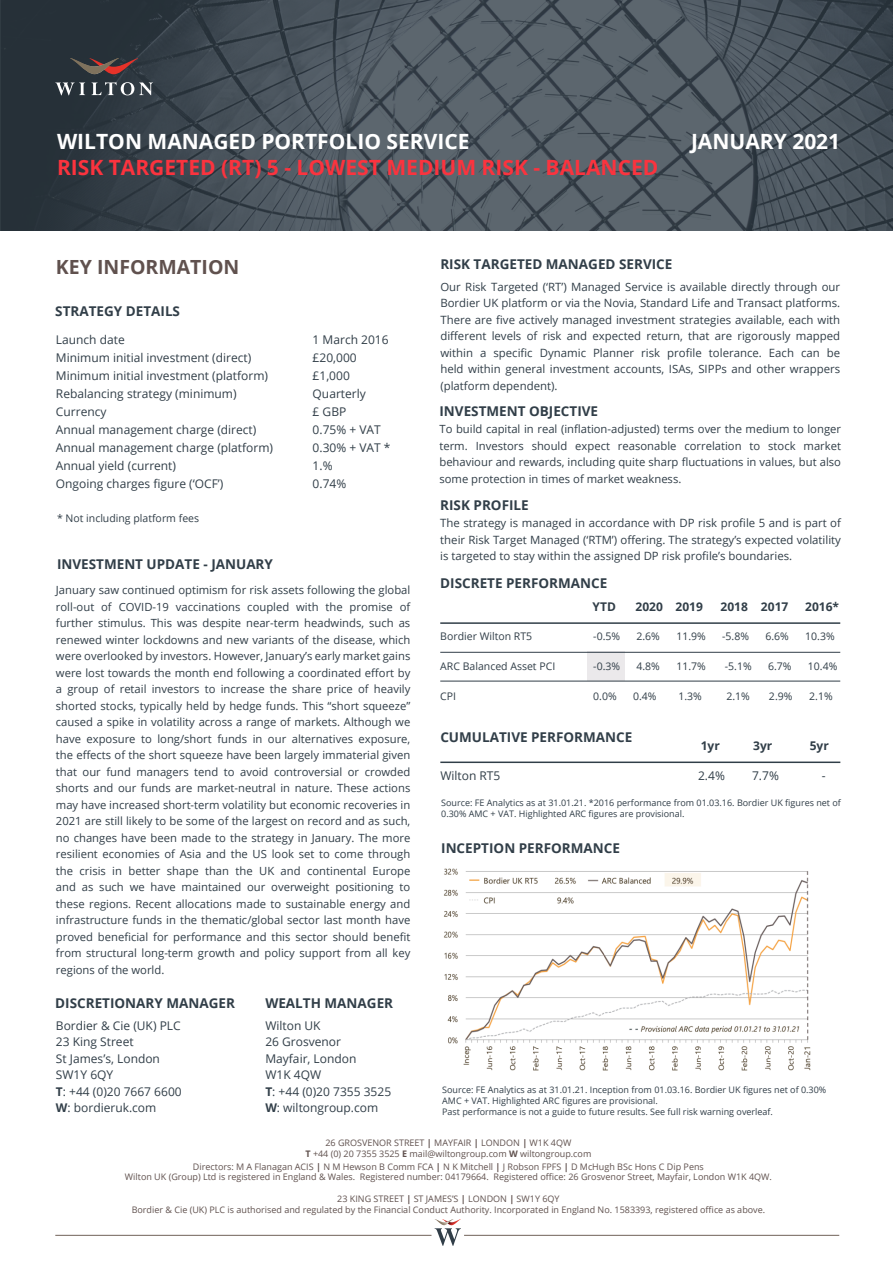
<style>
.page{position:relative;width:893px;height:1263px;background:#fff}
.page>*{position:absolute;margin:0;border:0;box-sizing:border-box;transform-origin:0 0}
.t1{font:700 21px "Open Sans";color:#fb333e}
.t2{font:700 21px "Open Sans";color:#fff}
.t3{font:700 19.5px "Open Sans";color:#60514e}
.t4{font:700 13.5px "Open Sans";color:#313e48}
.t5{font:12px/18px "Open Sans";color:#313e48}
.t6{font:700 12px "Open Sans";color:#313e48}
.t7{font:11.4px/16.5px "Open Sans";color:#313e48;text-align:justify}
.t8{font:11.25px/16.5px "Open Sans";color:#313e48;text-align:justify}
.t9{font:10.5px "Open Sans";color:#313e48}
.t10{font:9px "Open Sans";color:#60514e}
.t11{font:9px/10.8px "Open Sans";color:#313e48}
.s1{font-weight:700}
</style>
<div class="page">
<div style="left:587px;top:651px;width:37px;height:30px;background:#ebe9eb"></div>
<hr style="left:55px;top:1235px;width:376px;height:1px;background:#716259">
<hr style="left:464px;top:1235px;width:375px;height:1px;background:#716259">
<svg style="left:435px;top:1219px;width:26px;height:27px"></svg>
<hr style="left:440px;top:622px;width:400px;height:2px;background:#313e48">
<hr style="left:440px;top:652px;width:400px;height:1px;background:#313e48">
<hr style="left:440px;top:681px;width:400px;height:1px;background:#313e48">
<hr style="left:440px;top:761px;width:400px;height:2px;background:#313e48">
<img style="left:444px;top:868px;width:367px;height:203px">
<svg style="left:0;top:0;width:893px;height:230px;background:#475159"></svg>
<svg style="left:70px;top:58px;width:68px;height:16px"></svg>
<svg style="left:55px;top:83px;width:30px;height:12px"></svg>
<svg style="left:92px;top:82px;width:61px;height:13px"></svg>
<p class="t2" style="left:57px;top:127px;width:414px">WILTON MANAGED PORTFOLIO SERVICE</p>
<p class="t1" style="left:57px;top:152px;width:603px">RISK TARGETED (RT) 5 - LOWEST MEDIUM RISK - BALANCED</p>
<p class="t2" style="left:691px;top:127px;width:151px">JANUARY 2021</p>
<p class="t3" style="left:56px;top:253px;width:185px">KEY INFORMATION</p>
<p class="t4" style="left:55px;top:302px;width:126px">STRATEGY DETAILS</p>
<p class="t5" style="left:56px;top:330px;width:70px">Launch date</p>
<p class="t5" style="left:56px;top:348px;width:197px">Minimum initial investment (direct)</p>
<p class="t5" style="left:56px;top:366px;width:214px">Minimum initial investment (platform)</p>
<p class="t5" style="left:56px;top:384px;width:182px">Rebalancing strategy (minimum)</p>
<p class="t5" style="left:56px;top:402px;width:52px">Currency</p>
<p class="t5" style="left:56px;top:420px;width:202px">Annual management charge (direct)</p>
<p class="t5" style="left:56px;top:438px;width:219px">Annual management charge (platform)<br>Annual yield (current)</p>
<p class="t5" style="left:56px;top:474px;width:169px">Ongoing charges figure (‘OCF’)</p>
<p class="t9" style="left:57px;top:511px;width:144px">* Not including platform fees</p>
<p class="t4" style="left:57px;top:554px;width:217px">INVESTMENT UPDATE - JANUARY</p>
<p class="t5" style="left:313px;top:330px;width:78px">1 March 2016 £20,000</p>
<p class="t5" style="left:313px;top:366px;width:39px">£1,000</p>
<p class="t5" style="left:313px;top:384px;width:55px">Quarterly</p>
<p class="t5" style="left:313px;top:402px;width:35px">£ GBP</p>
<p class="t5" style="left:313px;top:420px;width:79px">0.75% + VAT<br>0.30% + VAT *<br>1.%</p>
<p class="t5" style="left:313px;top:474px;width:35px">0.74%</p>
<p class="t8" style="left:56px;top:581px;width:356px">January saw continued optimism for risk assets following the global roll-out of COVID-19 vaccinations coupled with the promise of further stimulus. This was despite near-term headwinds, such as renewed winter lockdowns and new variants of the disease, which were overlooked by investors. However, January’s early market gains were lost towards the month end following a coordinated effort by a group of retail investors to increase the share price of heavily shorted stocks, typically held by hedge funds. This “short squeeze” caused a spike in volatility across a range of markets. Although we have exposure to long/short funds in our alternatives exposure, the effects of the short squeeze have been largely immaterial given that our fund managers tend to avoid controversial or crowded shorts and our funds are market-neutral in nature. These actions may have increased short-term volatility but economic recoveries in 2021 are still likely to be some of the largest on record and as such, no changes have been made to the strategy in January. The more resilient economies of Asia and the US look set to come through the crisis in better shape than the UK and continental Europe and as such we have maintained our overweight positioning to these regions. Recent allocations made to sustainable energy and infrastructure funds in the thematic/global sector last month have proved beneficial for performance and this sector should benefit from structural long-term growth and policy support from all key regions of the world.</p>
<p class="t4" style="left:55px;top:994px;width:181px">DISCRETIONARY MANAGER</p>
<p class="t4" style="left:265px;top:994px;width:129px">WEALTH MANAGER</p>
<p class="t4" style="left:440px;top:255px;width:234px">RISK TARGETED MANAGED SERVICE</p>
<p class="t7" style="left:440px;top:278px;width:401px">Our Risk Targeted (‘RT’) Managed Service is available directly through our Bordier UK platform or via the Novia, Standard Life and Transact platforms.<br>There are five actively managed investment strategies available, each with different levels of risk and expected return, that are rigorously mapped within a specific Dynamic Planner risk profile tolerance. Each can be held within general investment accounts, ISAs, SIPPs and other wrappers (platform dependent).</p>
<p class="t4" style="left:439px;top:401px;width:160px">INVESTMENT OBJECTIVE</p>
<p class="t8" style="left:439px;top:420px;width:403px">To build capital in real (inflation-adjusted) terms over the medium to longer term. Investors should expect reasonable correlation to stock market behaviour and rewards, including quite sharp fluctuations in values, but also some protection in times of market weakness.</p>
<p class="t4" style="left:440px;top:496px;width:90px">RISK PROFILE</p>
<p class="t7" style="left:440px;top:514px;width:402px">The strategy is managed in accordance with DP risk profile 5 and is part of their Risk Target Managed (‘RTM’) offering. The strategy’s expected volatility is targeted to stay within the assigned DP risk profile’s boundaries.</p>
<p class="t4" style="left:440px;top:573px;width:169px">DISCRETE PERFORMANCE</p>
<p class="t9" style="left:440px;top:629px;width:93px">Bordier Wilton RT5</p>
<p class="t9" style="left:440px;top:659px;width:116px">ARC Balanced Asset PCI</p>
<p class="t9" style="left:440px;top:689px;width:17px">CPI</p>
<p class="t6" style="left:593px;top:598px;width:25px">YTD</p>
<p class="t6" style="left:676px;top:598px;width:29px">2019</p>
<p class="t6" style="left:720px;top:598px;width:29px">2018</p>
<p class="t6" style="left:761px;top:598px;width:29px">2017</p>
<p class="t6" style="left:805px;top:598px;width:35px">2016*</p>
<p class="t6" style="left:635px;top:598px;width:29px">2020</p>
<p class="t9" style="left:593px;top:629px;width:28px">-0.5%</p>
<p class="t9" style="left:636px;top:629px;width:25px">2.6%</p>
<p class="t9" style="left:676px;top:629px;width:31px">11.9%</p>
<p class="t9" style="left:722px;top:629px;width:28px">-5.8%</p>
<p class="t9" style="left:765px;top:629px;width:25px">6.6%</p>
<p class="t9" style="left:805px;top:629px;width:31px">10.3%</p>
<p class="t9" style="left:593px;top:659px;width:28px">-0.3%</p>
<p class="t9" style="left:636px;top:659px;width:25px">4.8%</p>
<p class="t9" style="left:676px;top:659px;width:31px">11.7%</p>
<p class="t9" style="left:725px;top:659px;width:28px">-5.1%</p>
<p class="t9" style="left:768px;top:659px;width:25px">6.7%</p>
<p class="t9" style="left:808px;top:659px;width:31px">10.4%</p>
<p class="t9" style="left:593px;top:689px;width:25px">0.0%</p>
<p class="t9" style="left:633px;top:689px;width:25px">0.4%</p>
<p class="t9" style="left:678px;top:689px;width:25px">1.3%</p>
<p class="t9" style="left:726px;top:689px;width:25px">2.1%</p>
<p class="t9" style="left:769px;top:689px;width:25px">2.9%</p>
<p class="t9" style="left:809px;top:689px;width:25px">2.1%</p>
<p class="t4" style="left:440px;top:727px;width:194px">CUMULATIVE PERFORMANCE</p>
<p class="t5" style="left:440px;top:767px;width:62px">Wilton RT5</p>
<p class="t5" style="left:698px;top:767px;width:28px">2.4%</p>
<p class="t5" style="left:752px;top:767px;width:28px">7.7%</p>
<p class="t5" style="left:822px;top:767px;width:5px">-</p>
<p class="t6" style="left:701px;top:737px;width:21px">1yr</p>
<p class="t6" style="left:753px;top:737px;width:21px">3yr</p>
<p class="t6" style="left:810px;top:737px;width:21px">5yr</p>
<p class="t11" style="left:441px;top:797px;width:401px">Source: FE Analytics as at 31.01.21. *2016 performance from 01.03.16. Bordier UK figures net of<br>0.30% AMC + VAT. Highlighted ARC figures are provisional.</p>
<p class="t4" style="left:441px;top:839px;width:180px">INCEPTION PERFORMANCE</p>
<p class="t5" style="left:56px;top:1016px;width:126px">Bordier &amp; Cie (UK) PLC</p>
<p class="t5" style="left:56px;top:1032px;width:79px">23 King Street</p>
<p class="t5" style="left:56px;top:1049px;width:106px">St James’s, London</p>
<p class="t5" style="left:56px;top:1065px;width:59px">SW1Y 6QY</p>
<p class="t5" style="left:56px;top:1082px;width:127px"><span class="s1">T</span>: +44 (0)20 7667 6600</p>
<p class="t5" style="left:56px;top:1098px;width:102px"><span class="s1">W</span>: bordieruk.com</p>
<p class="t5" style="left:265px;top:1016px;width:57px">Wilton UK</p>
<p class="t5" style="left:265px;top:1032px;width:77px">26 Grosvenor</p>
<p class="t5" style="left:265px;top:1049px;width:93px">Mayfair, London</p>
<p class="t5" style="left:265px;top:1065px;width:57px">W1K 4QW</p>
<p class="t5" style="left:265px;top:1082px;width:127px"><span class="s1">T</span>: +44 (0)20 7355 3525</p>
<p class="t5" style="left:265px;top:1098px;width:114px"><span class="s1">W</span>: wiltongroup.com</p>
<p class="t10" style="left:325px;top:1137px;width:248px">26 GROSVENOR STREET <span class="s1">|</span> MAYFAIR <span class="s1">|</span> LONDON <span class="s1">|</span> W1K 4QW</p>
<p class="t10" style="left:305px;top:1147px;width:287px"><span class="s1">T</span> +44 (0) 20 7355 3525 <span class="s1">E</span> mail@wiltongroup.com <span class="s1">W</span> wiltongroup.com</p>
<p class="t10" style="left:193px;top:1160px;width:512px">Directors: M A Flanagan ACIS <span class="s1">|</span> N M Hewson B Comm FCA <span class="s1">|</span> N K Mitchell <span class="s1">|</span> J Robson FPFS <span class="s1">|</span> D McHugh BSc Hons C Dip Pens</p>
<p class="t10" style="left:125px;top:1171px;width:649px">Wilton UK (Group) Ltd is registered in England &amp; Wales. Registered number: 04179664. Registered office: 26 Grosvenor Street, Mayfair, London W1K 4QW.</p>
<p class="t10" style="left:337px;top:1192px;width:224px">23 KING STREET <span class="s1">|</span> ST JAMES’S <span class="s1">|</span> LONDON <span class="s1">|</span> SW1Y 6QY</p>
<p class="t10" style="left:132px;top:1203px;width:635px">Bordier &amp; Cie (UK) PLC is authorised and regulated by the Financial Conduct Authority. Incorporated in England No. 1583393, registered office as above.</p>
<p class="t11" style="left:442px;top:1084px;width:386px">Source: FE Analytics as at 31.01.21. Inception from 01.03.16. Bordier UK figures net of 0.30%<br>AMC + VAT. Highlighted ARC figures are provisional.</p>
<p class="t11" style="left:442px;top:1106px;width:332px">Past performance is not a guide to future results. See full risk warning overleaf.</p>
</div>
